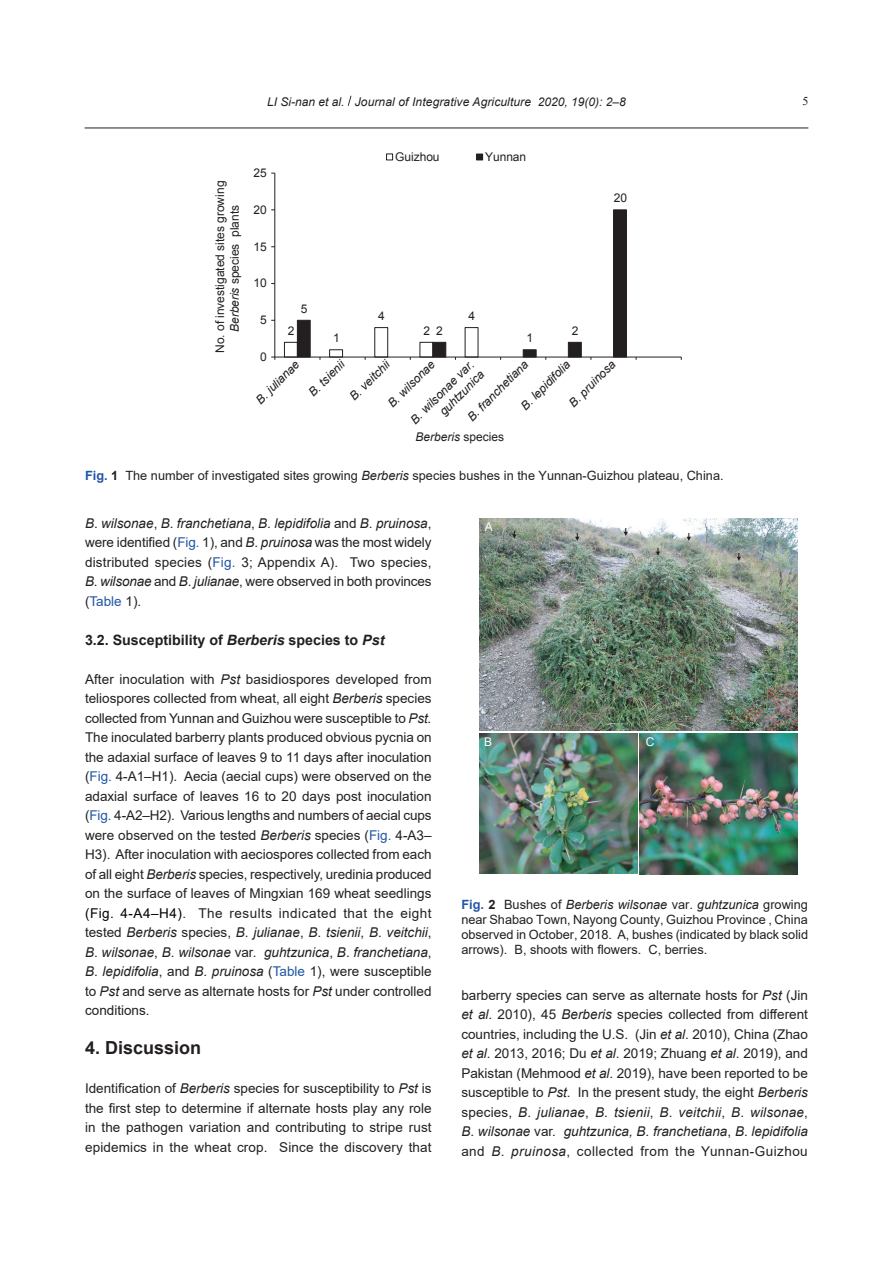
<style>
.page{position:relative;width:893px;height:1263px;background:#fff}
.page>*{position:absolute;margin:0;border:0;box-sizing:border-box;transform-origin:0 0}
.t1{font:700 18px "Arial";color:#231f20}
.t2{font:700 14.25px "Arial";color:#231f20}
.t3{font:13.5px/19.5px "Arial";color:#231f20;text-align:justify}
.t4{font:12.75px/15px "Arial";color:#231f20;text-align:justify}
.t5{font:italic 12px/14.4px "Arial";letter-spacing:.01em;color:#231f20;text-align:right}
.t6{font:12px/14.4px "Arial";color:#231f20;text-align:center}
.t7{font:12px "Arial";color:#fff}
.t8{font:12px "Times New Roman";color:#231f20}
.s1{font-style:italic}
.s2{font-style:normal}
.s3{font-weight:700;color:#2256a6}
.s4{font-weight:700}
.s5{color:#2256a6}
.s6{color:#000}
</style>
<div class="page">
<hr style="left:85px;top:128px;width:723px;height:1px;background:#231f20">
<svg style="left:348px;top:96px;width:3px;height:10px"></svg>
<svg style="left:297px;top:209px;width:330px;height:148px"></svg>
<hr style="left:274px;top:173px;width:1px;height:184px;background:#231f20">
<hr style="left:275px;top:357px;width:406px;height:1px;background:#231f20">
<svg style="left:284px;top:327px;width:195px;height:33px"></svg>
<div style="left:386px;top:154px;width:7px;height:6px;border:1px solid #231f20"></div>
<div style="left:476px;top:154px;width:7px;height:6px;border:1px solid #231f20"></div>
<img style="left:480px;top:518px;width:318px;height:212px">
<img style="left:479px;top:733px;width:159px;height:141px">
<img style="left:640px;top:733px;width:158px;height:141px">
<svg style="left:656px;top:548px;width:4px;height:8px"></svg>
<svg style="left:512px;top:531px;width:4px;height:8px"></svg>
<svg style="left:575px;top:533px;width:4px;height:8px"></svg>
<svg style="left:687px;top:533px;width:4px;height:8px"></svg>
<svg style="left:737px;top:553px;width:4px;height:8px"></svg>
<svg style="left:624px;top:528px;width:4px;height:8px"></svg>
<p class="t5" style="left:267px;top:95px;width:360px">LI Si-nan et al. Journal of Integrative Agriculture 2020, 19(0): 2–8</p>
<p class="t8" style="left:802px;top:93px;width:7px">5</p>
<p class="t6" style="left:213px;top:353px;width:174px;rotate:-90deg">No. of investigated sites growing<br><span class="s1">Berberis</span> species plants</p>
<p class="t6" style="left:254px;top:166px;width:15px">25</p>
<p class="t6" style="left:254px;top:202px;width:15px">20</p>
<p class="t6" style="left:254px;top:239px;width:15px">15</p>
<p class="t6" style="left:254px;top:276px;width:15px">10</p>
<p class="t6" style="left:260px;top:313px;width:8px">5</p>
<p class="t6" style="left:301px;top:301px;width:8px">5</p>
<p class="t6" style="left:288px;top:323px;width:8px">2</p>
<p class="t6" style="left:333px;top:331px;width:8px">1</p>
<p class="t6" style="left:395px;top:149px;width:46px">Guizhou</p>
<p class="t6" style="left:485px;top:149px;width:43px">Yunnan</p>
<p class="t6" style="left:378px;top:309px;width:8px">4</p>
<p class="t6" style="left:423px;top:323px;width:8px">2</p>
<p class="t6" style="left:436px;top:323px;width:8px">2</p>
<p class="t6" style="left:468px;top:309px;width:8px">4</p>
<p class="t6" style="left:527px;top:331px;width:8px">1</p>
<p class="t6" style="left:614px;top:191px;width:15px">20</p>
<p class="t6" style="left:572px;top:323px;width:8px">2</p>
<p class="t6" style="left:260px;top:350px;width:8px">0</p>
<p class="t5" style="left:253px;top:397px;width:57px;rotate:-45deg">B. julianae</p>
<p class="t5" style="left:306px;top:389px;width:47px;rotate:-45deg">B. tsienii</p>
<p class="t5" style="left:347px;top:393px;width:53px;rotate:-45deg">B. veitchii</p>
<p class="t5" style="left:385px;top:400px;width:63px;rotate:-45deg">B. wilsonae</p>
<p class="t5" style="left:464px;top:414px;width:82px;rotate:-45deg">B. franchetiana</p>
<p class="t5" style="left:518px;top:403px;width:66px;rotate:-45deg">B. lepidifolia</p>
<p class="t5" style="left:566px;top:400px;width:62px;rotate:-45deg">B. pruinosa</p>
<p class="t5" style="left:407px;top:417px;width:86px;rotate:-45deg">B. wilsonae var. guhtzunica</p>
<p class="t5" style="left:416px;top:430px;width:90px">Berberis <span class="s2">species</span></p>
<p class="t4" style="left:85px;top:468px;width:640px"><span class="s3">Fig.</span> <span class="s4">1</span> The number of investigated sites growing <span class="s1">Berberis</span> species bushes in the Yunnan-Guizhou plateau, China.</p>
<p class="t7" style="left:485px;top:519px;width:10px">A</p>
<p class="t3" style="left:85px;top:513px;width:348px"><span class="s1">B</span>. <span class="s1">wilsonae</span>, <span class="s1">B</span>. <span class="s1">franchetiana</span>, <span class="s1">B</span>. <span class="s1">lepidifolia</span> and <span class="s1">B</span>. <span class="s1">pruinosa</span>, were identified (<span class="s5">Fig.</span> 1), and <span class="s1">B</span>. <span class="s1">pruinosa</span> was the most widely distributed species (<span class="s5">Fig.</span> 3; Appendix A). Two species, <span class="s1">B</span>. <span class="s1">wilsonae</span> and <span class="s1">B</span>. <span class="s1">julianae</span>, were observed in both provinces (<span class="s5">Table</span> 1).</p>
<p class="t2" style="left:85px;top:630px;width:301px">3.2. Susceptibility of <span class="s1">Berberis</span> species to <span class="s1">Pst</span></p>
<p class="t3" style="left:85px;top:669px;width:348px">After inoculation with <span class="s1">Pst</span> basidiospores developed from teliospores collected from wheat, all eight <span class="s1">Berberis</span> species collected from Yunnan and Guizhou were susceptible to <span class="s1">Pst</span>.<br>The inoculated barberry plants produced obvious pycnia on the adaxial surface of leaves 9 to 11 days after inoculation (<span class="s5">Fig.</span> 4-A1–H1). Aecia (aecial cups) were observed on the adaxial surface of leaves 16 to 20 days post inoculation (<span class="s5">Fig.</span> 4-A2–H2). Various lengths and numbers of aecial cups were observed on the tested <span class="s1">Berberis</span> species (<span class="s5">Fig.</span> 4-A3– H3). After inoculation with aeciospores collected from each of all eight <span class="s1">Berberis</span> species, respectively, uredinia produced on the surface of leaves of Mingxian 169 wheat seedlings <span class="s6">(Fig. 4-A4–H4)</span>. The results indicated that the eight tested <span class="s1">Berberis</span> species, <span class="s1">B</span>. <span class="s1">julianae</span>, <span class="s1">B</span>. <span class="s1">tsienii</span>, <span class="s1">B</span>. <span class="s1">veitchii</span>, <span class="s1">B</span>. <span class="s1">wilsonae</span>, <span class="s1">B</span>. <span class="s1">wilsonae</span> var. <span class="s1">guhtzunica</span>, <span class="s1">B</span>. <span class="s1">franchetiana</span>, <span class="s1">B</span>. <span class="s1">lepidifolia</span>, and <span class="s1">B</span>. <span class="s1">pruinosa</span> (<span class="s5">Table</span> 1), were susceptible to <span class="s1">Pst</span> and serve as alternate hosts for <span class="s1">Pst</span> under controlled conditions.</p>
<h1 class="t1" style="left:85px;top:1035px;width:118px">4. Discussion</h1>
<p class="t3" style="left:85px;top:1079px;width:348px">Identification of <span class="s1">Berberis</span> species for susceptibility to <span class="s1">Pst</span> is the first step to determine if alternate hosts play any role in the pathogen variation and contributing to stripe rust epidemics in the wheat crop. Since the discovery that</p>
<p class="t7" style="left:484px;top:734px;width:10px">B</p>
<p class="t7" style="left:646px;top:734px;width:10px">C</p>
<p class="t4" style="left:461px;top:897px;width:348px"><span class="s3">Fig.</span> <span class="s4">2</span> Bushes of <span class="s1">Berberis wilsonae</span> var. <span class="s1">guhtzunica</span> growing near Shabao Town, Nayong County, Guizhou Province , China observed in October, 2018. A, bushes (indicated by black solid arrows). B, shoots with flowers. C, berries.</p>
<p class="t3" style="left:461px;top:985px;width:348px">barberry species can serve as alternate hosts for <span class="s1">Pst</span> (Jin <span class="s1">et al</span>. 2010), 45 <span class="s1">Berberis</span> species collected from different countries, including the U.S. (Jin <span class="s1">et al</span>. 2010), China (Zhao <span class="s1">et al</span>. 2013, 2016; Du <span class="s1">et al</span>. 2019; Zhuang <span class="s1">et al</span>. 2019), and Pakistan (Mehmood <span class="s1">et al</span>. 2019), have been reported to be susceptible to <span class="s1">Pst</span>. In the present study, the eight <span class="s1">Berberis </span>species, <span class="s1">B</span>. <span class="s1">julianae</span>, <span class="s1">B</span>. <span class="s1">tsienii</span>, <span class="s1">B</span>. <span class="s1">veitchii</span>, <span class="s1">B</span>. <span class="s1">wilsonae</span>, <span class="s1">B</span>. <span class="s1">wilsonae</span> var. <span class="s1">guhtzunica, B</span>. <span class="s1">franchetiana</span>, <span class="s1">B</span>. <span class="s1">lepidifolia </span>and <span class="s1">B</span>. <span class="s1">pruinosa</span>, collected from the Yunnan-Guizhou</p>
</div>
